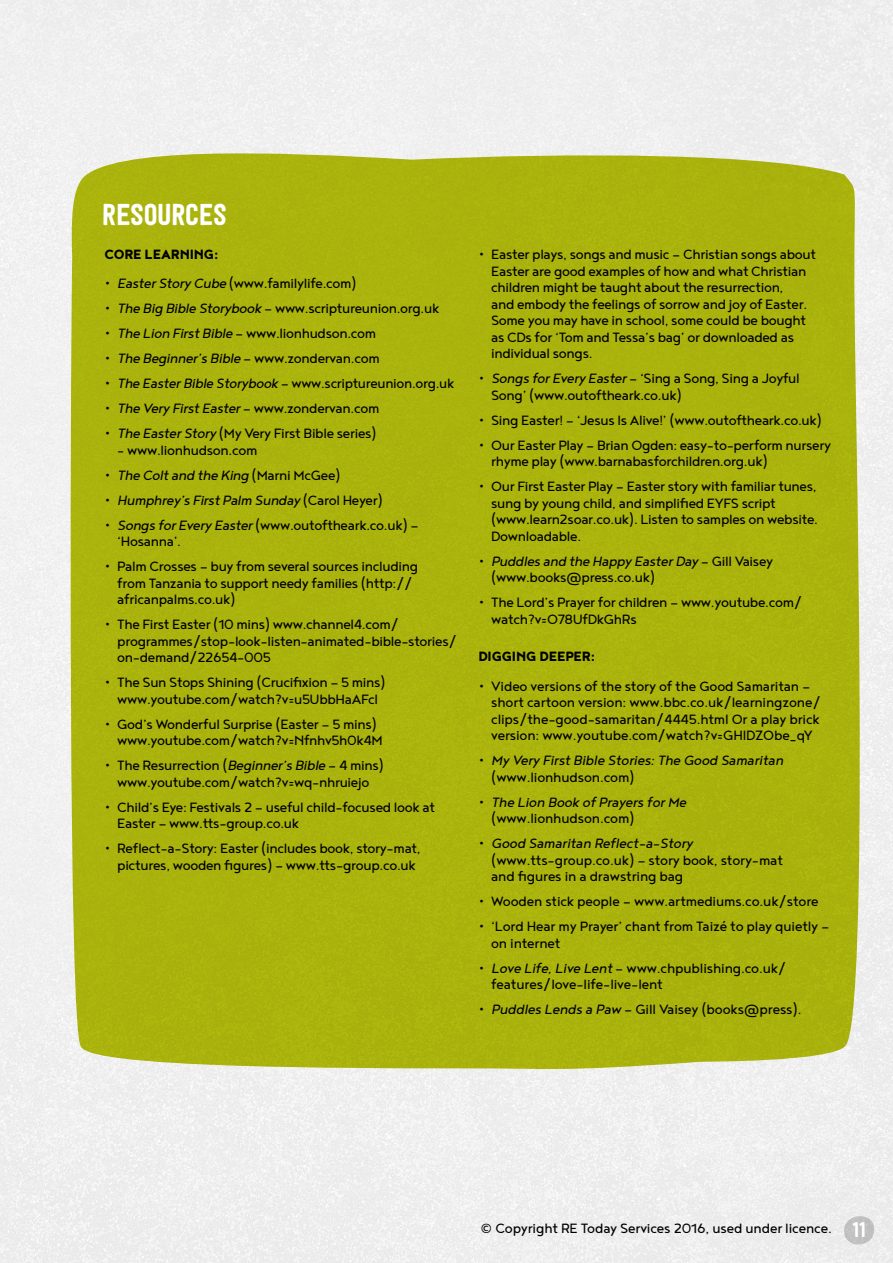
<style>
.page{position:relative;width:893px;height:1263px;background:#efefef}
.page>*{position:absolute;margin:0;border:0;box-sizing:border-box;transform-origin:0 0}
.t1{font:30px "Festivo Letters No 1";letter-spacing:-.01em;color:#fff}
.t2{font:16.5px/16.5px "Noyh";letter-spacing:-.02em;color:#000}
.t3{font:italic 16.5px/16.5px "Noyh";letter-spacing:-.02em;color:#000}
.t4{font:800 16.5px "Noyh";letter-spacing:-.01em;color:#000}
.s1{font-size:25.5px}
.s2{font-style:italic}
.s3{font-style:normal;font-size:25.5px}
.s4{font-style:normal}
.s5{font-family:"Festivo Letters No 1";font-size:21px;color:#fff}
</style>
<div class="page">
<svg style="left:843px;top:1215px;width:32px;height:31px"></svg>
<div style="left:69px;top:152px;width:792px;height:918px;background:#aab30d"></div>
<h1 class="t1" style="left:102px;top:196px;width:127px">RESOURCES</h1>
<p class="t4" style="left:104px;top:245px;width:115px">CORE LEARNING:</p>
<p class="t2" style="left:104px;top:275px;width:254px"><span class="s1">•</span> <span class="s2">Easter Story Cube</span> (www.familylife.com)</p>
<p class="t2" style="left:104px;top:300px;width:336px"><span class="s1">•</span> <span class="s2">The Big Bible Storybook</span> — www.scriptureunion.org.uk</p>
<p class="t2" style="left:104px;top:325px;width:273px"><span class="s1">•</span> <span class="s2">The Lion First Bible</span> — www.lionhudson.com</p>
<p class="t3" style="left:104px;top:350px;width:277px"><span class="s3">•</span> The Beginner’s Bible <span class="s4">— www.zondervan.com</span></p>
<p class="t2" style="left:104px;top:375px;width:351px"><span class="s1">•</span> <span class="s2">The Easter Bible Storybook</span> — www.scriptureunion.org.uk</p>
<p class="t3" style="left:104px;top:400px;width:276px"><span class="s3">•</span> The Very First Easter <span class="s4">— www.zondervan.com</span></p>
<p class="t2" style="left:104px;top:425px;width:274px"><span class="s1">•</span> <span class="s2">The Easter Story</span> (My Very First Bible series)</p>
<p class="t2" style="left:117px;top:441px;width:142px">– www.lionhudson.com</p>
<p class="t3" style="left:104px;top:466px;width:238px"><span class="s3">•</span> The Colt and the King <span class="s4">(Marni McGee)</span></p>
<p class="t3" style="left:104px;top:491px;width:280px"><span class="s3">•</span> Humphrey’s First Palm Sunday <span class="s4">(Carol Heyer)</span></p>
<p class="t2" style="left:117px;top:516px;width:303px;text-indent:-13px"><span class="s1">•</span> <span class="s2">Songs for Every Easter</span> (www.outoftheark.co.uk) — ‘Hosanna’.</p>
<p class="t2" style="left:117px;top:558px;width:302px;text-indent:-13px"><span class="s1">•</span> Palm Crosses — buy from several sources including from Tanzania to support needy families (http:// africanpalms.co.uk)</p>
<p class="t2" style="left:117px;top:616px;width:341px;text-indent:-13px"><span class="s1">•</span> The First Easter (10 mins) www.channel4.com/ programmes/stop-look-listen-animated-bible-stories/ on-demand/22654-005</p>
<p class="t2" style="left:104px;top:674px;width:283px;text-align:center"><span class="s1">•</span> The Sun Stops Shining (Crucifixion — 5 mins) www.youtube.com/watch?v=u5UbbHaAFcI</p>
<p class="t2" style="left:117px;top:715px;width:267px;text-indent:-13px"><span class="s1">•</span> God’s Wonderful Surprise (Easter — 5 mins) www.youtube.com/watch?v=Nfnhv5h0k4M</p>
<p class="t2" style="left:104px;top:757px;width:281px;text-align:center"><span class="s1">•</span> The Resurrection (<span class="s2">Beginner’s Bible</span> — 4 mins) www.youtube.com/watch?v=wq-nhruiejo</p>
<p class="t2" style="left:117px;top:798px;width:319px;text-indent:-13px"><span class="s1">•</span> Child’s Eye: Festivals 2 — useful child-focused look at<br>Easter — www.tts-group.co.uk</p>
<p class="t2" style="left:104px;top:840px;width:318px;text-align:center"><span class="s1">•</span> Reflect-a-Story: Easter (includes book, story-mat, pictures, wooden figures) — www.tts-group.co.uk</p>
<p class="t2" style="left:491px;top:246px;width:326px;text-indent:-13px"><span class="s1">•</span> Easter plays, songs and music — Christian songs about Easter are good examples of how and what Christian children might be taught about the resurrection,<br>and embody the feelings of sorrow and joy of Easter.<br>Some you may have in school, some could be bought as CDs for ‘Tom and Tessa’s bag’ or downloaded as individual songs.</p>
<p class="t2" style="left:491px;top:370px;width:310px;text-indent:-13px"><span class="s1">•</span> <span class="s2">Songs for Every Easter</span> — ‘Sing a Song, Sing a Joyful<br>Song’ (www.outoftheark.co.uk)</p>
<p class="t2" style="left:478px;top:411px;width:345px"><span class="s1">•</span> Sing Easter! — ‘Jesus Is Alive!’ (www.outoftheark.co.uk)</p>
<p class="t2" style="left:491px;top:436px;width:341px;text-indent:-13px"><span class="s1">•</span> Our Easter Play — Brian Ogden: easy-to-perform nursery rhyme play (www.barnabasforchildren.org.uk)</p>
<p class="t2" style="left:491px;top:478px;width:328px;text-indent:-13px"><span class="s1">•</span> Our First Easter Play — Easter story with familiar tunes, sung by young child, and simplified EYFS script (www.learn2soar.co.uk). Listen to samples on website.<br>Downloadable.</p>
<p class="t2" style="left:491px;top:552px;width:284px;text-indent:-13px"><span class="s1">•</span> <span class="s2">Puddles and the Happy Easter Day</span> — Gill Vaisey (www.books@press.co.uk)</p>
<p class="t2" style="left:491px;top:594px;width:313px;text-indent:-13px"><span class="s1">•</span> The Lord’s Prayer for children — www.youtube.com/ watch?v=O78UfDkGhRs</p>
<p class="t4" style="left:478px;top:647px;width:118px">DIGGING DEEPER:</p>
<p class="t2" style="left:491px;top:677px;width:331px;text-indent:-13px"><span class="s1">•</span> Video versions of the story of the Good Samaritan — short cartoon version: www.bbc.co.uk/learningzone/ clips/the-good-samaritan/4445.html Or a play brick version: www.youtube.com/watch?v=GHIDZObe_qY</p>
<p class="t3" style="left:491px;top:752px;width:294px;text-indent:-13px"><span class="s3">•</span> My Very First Bible Stories: The Good Samaritan <span class="s4">(www.lionhudson.com)</span></p>
<p class="t3" style="left:491px;top:793px;width:197px;text-indent:-13px"><span class="s3">•</span> The Lion Book of Prayers for Me <span class="s4">(www.lionhudson.com)</span></p>
<p class="t2" style="left:491px;top:835px;width:293px;text-indent:-13px"><span class="s1">•</span> <span class="s2">Good Samaritan Reflect-a-Story </span>(www.tts-group.co.uk) — story book, story-mat and figures in a drawstring bag</p>
<p class="t2" style="left:478px;top:893px;width:342px"><span class="s1">•</span> Wooden stick people — www.artmediums.co.uk/store</p>
<p class="t2" style="left:491px;top:918px;width:340px;text-indent:-13px"><span class="s1">•</span> ‘Lord Hear my Prayer’ chant from Taizé to play quietly — on internet</p>
<p class="t2" style="left:491px;top:959px;width:297px;text-indent:-13px"><span class="s1">•</span> <span class="s2">Love Life, Live Lent</span> — www.chpublishing.co.uk/ features/love-life-live-lent</p>
<p class="t2" style="left:478px;top:1001px;width:325px"><span class="s1">•</span> <span class="s2">Puddles Lends a Paw</span> — Gill Vaisey (books@press).</p>
<p class="t2" style="left:481px;top:1219px;width:387px">© Copyright RE Today Services 2016, used under licence. <span class="s5">11</span></p>
</div>
